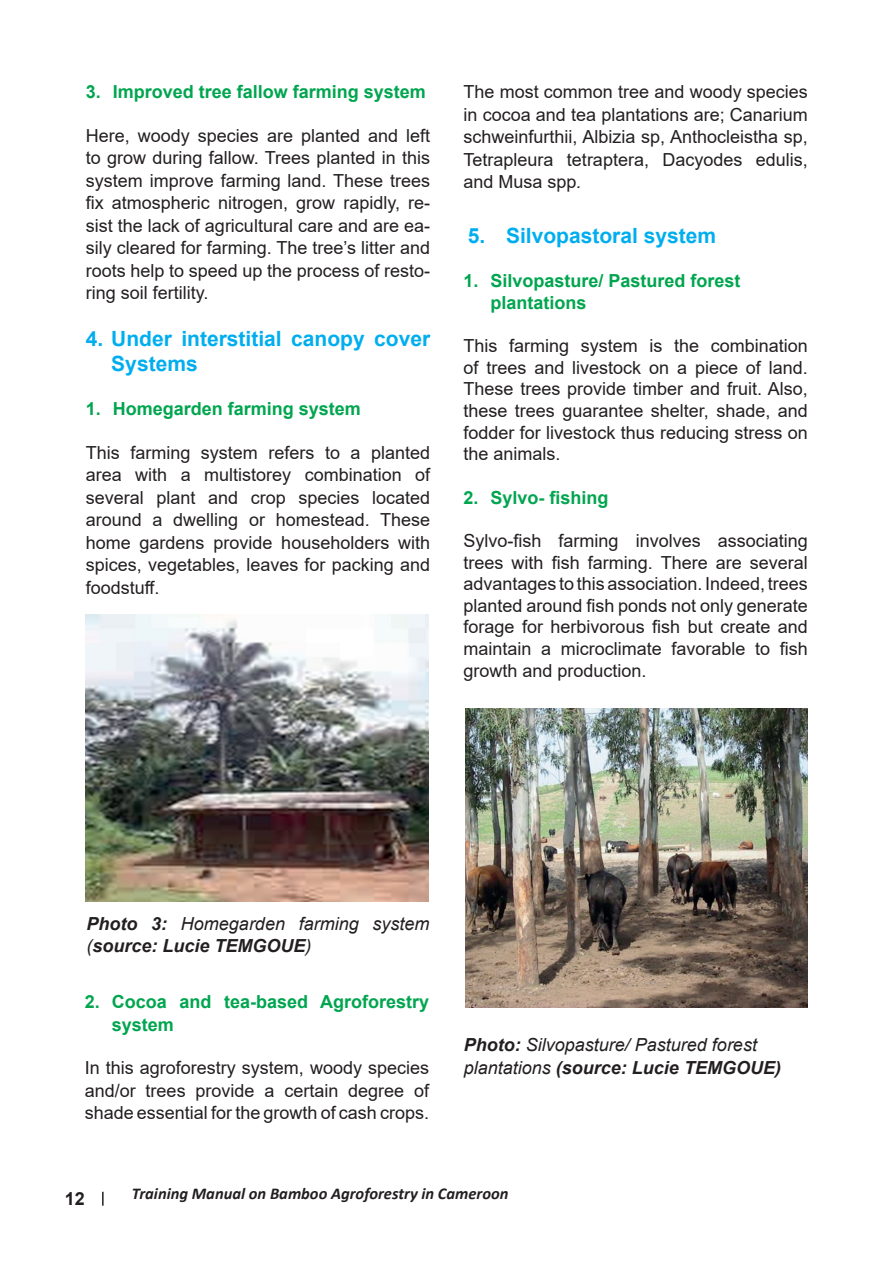
<style>
.page{position:relative;width:893px;height:1263px;background:#fff}
.page>*{position:absolute;margin:0;border:0;box-sizing:border-box;transform-origin:0 0}
.t1{font:700 21px/25.2px "Arial";color:#00aeef}
.t2{font:18px/22.5px "Arial";color:#231f20;text-align:justify}
.t3{font:700 18px/22.5px "Arial";color:#00a54f}
.t4{font:italic 18px/22.5px "Arial";color:#231f20}
.t5{font:italic 700 18px/22.5px "Arial";color:#231f20}
.t6{font:700 18px "Arial";color:#231f20}
.t7{font:italic 700 16.5px "Calibri";color:#231f20}
.s1{font-style:italic}
.s2{font-weight:400}
.s3{font-weight:700}
</style>
<div class="page">
<svg style="left:102px;top:1192px;width:2px;height:14px"></svg>
<img style="left:86px;top:614px;width:343px;height:287px">
<img style="left:465px;top:708px;width:343px;height:300px">
<p class="t3" style="left:86px;top:81px;width:342px">3. Improved tree fallow farming system</p>
<p class="t2" style="left:86px;top:124px;width:346px">Here, woody species are planted and left to grow during fallow. Trees planted in this system improve farming land. These trees fix atmospheric nitrogen, grow rapidly, re&shy;sist the lack of agricultural care and are ea&shy;sily cleared for farming. The tree’s litter and roots help to speed up the process of resto&shy;ring soil fertility.</p>
<p class="t1" style="left:111px;top:326px;width:320px;text-indent:-26px">4. Under interstitial canopy cover<br>Systems</p>
<p class="t3" style="left:86px;top:397px;width:277px">1. Homegarden farming system</p>
<p class="t2" style="left:86px;top:441px;width:346px">This farming system refers to a planted area with a multistorey combination of several plant and crop species located around a dwelling or homestead. These home gardens provide householders with spices, vegetables, leaves for packing and foodstuff.</p>
<p class="t2" style="left:463px;top:80px;width:346px">The most common tree and woody species in cocoa and tea plantations are; Canarium schweinfurthii, Albizia sp, Anthocleistha sp, Tetrapleura tetraptera, Dacyodes edulis, and Musa spp<span class="s1">.</span></p>
<p class="t1" style="left:468px;top:223px;width:250px">5. Silvopastoral system</p>
<p class="t3" style="left:490px;top:269px;width:252px;text-indent:-27px">1. Silvopasture/ Pastured forest plantations</p>
<p class="t2" style="left:463px;top:335px;width:346px;line-height:21.6px">This farming system is the combination of trees and livestock on a piece of land.<br>These trees provide timber and fruit. Also, these trees guarantee shelter, shade, and fodder for livestock thus reducing stress on the animals.</p>
<p class="t3" style="left:463px;top:487px;width:147px">2. Sylvo- fishing</p>
<p class="t2" style="left:463px;top:530px;width:346px;line-height:21.6px">Sylvo-fish farming involves associating trees with fish farming. There are several advantages to this association. Indeed, trees planted around fish ponds not only generate forage for herbivorous fish but create and maintain a microclimate favorable to fish growth and production.</p>
<p class="t5" style="left:87px;top:912px;width:344px">Photo 3: <span class="s2">Homegarden farming system (</span>source: Lucie TEMGOUE<span class="s2">)</span></p>
<p class="t3" style="left:112px;top:991px;width:319px;text-indent:-27px">2. Cocoa and tea-based Agroforestry system</p>
<p class="t2" style="left:85px;top:1057px;width:346px">In this agroforestry system, woody species and/or trees provide a certain degree of shade essential for the growth of cash crops.</p>
<p class="t4" style="left:464px;top:1034px;width:319px"><span class="s3">Photo:</span> Silvopasture/ Pastured forest plantations <span class="s3">(source: Lucie TEMGOUE)</span></p>
<p class="t6" style="left:65px;top:1186px;width:22px">12</p>
<p class="t7" style="left:132px;top:1183px;width:378px">Training Manual on Bamboo Agroforestry in Cameroon</p>
</div>
